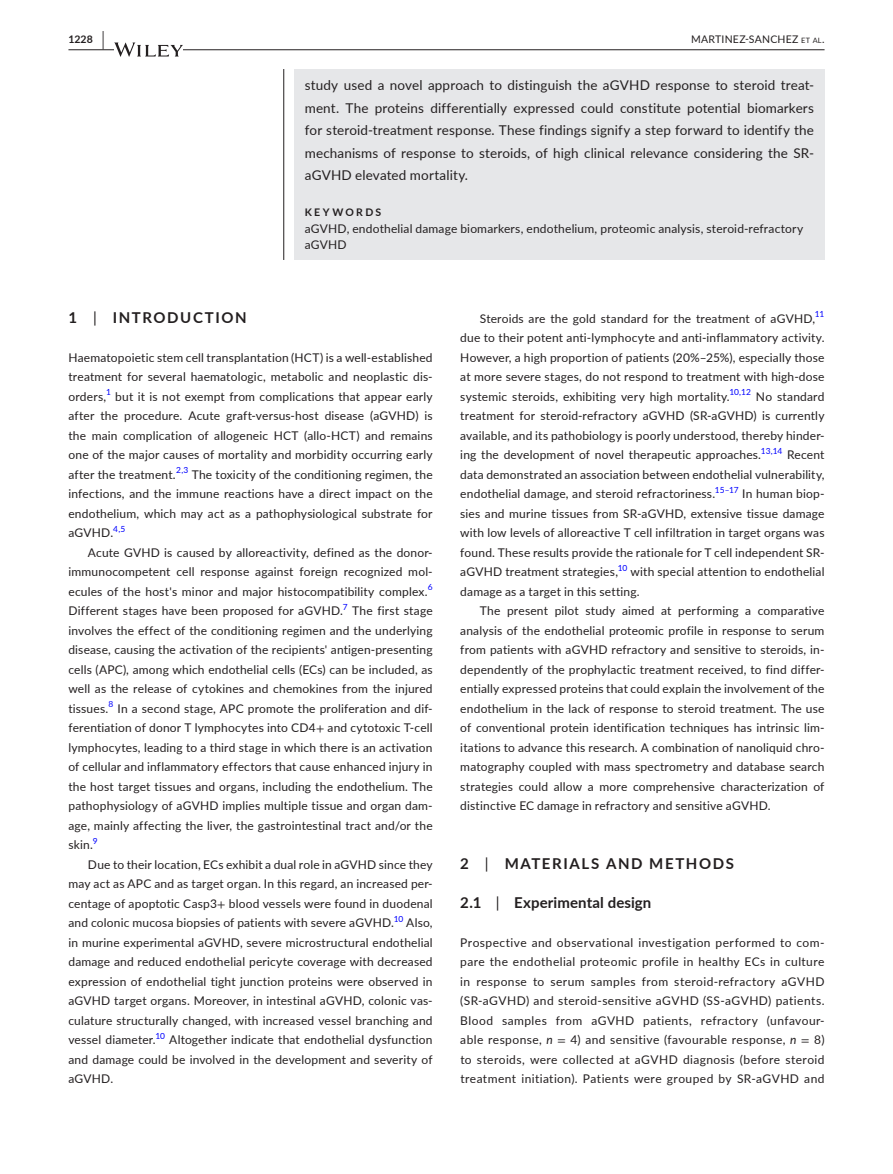
<style>
.page{position:relative;width:893px;height:1174px;background:#fff}
.page>*{position:absolute;margin:0;border:0;box-sizing:border-box;transform-origin:0 0}
.t1{font:700 15px "Lato";letter-spacing:.1em;color:#231f20}
.t2{font:700 15px "Lato";letter-spacing:.01em;color:#231f20}
.t3{font:13.5px/22.5px "Lato";letter-spacing:.01em;color:#231f20;text-align:justify}
.t4{font:12px/19.5px "Lato";letter-spacing:.015em;color:#231f20;text-align:justify}
.t5{font:10.5px "Lato";letter-spacing:.02em;color:#231f20}
.t6{font:700 10.5px "Lato";letter-spacing:.215em;color:#231f20}
.t7{font:8.4px "Lato";letter-spacing:-.01em;color:#00f}
.s1{font-size:19.5px}
.s2{font-size:7.35px}
.s3{font-weight:400}
.s4{font-family:"STIX"}
.s5{font-style:italic}
</style>
<div class="page">
<hr style="left:68px;top:49px;width:756px;height:1px;background:#231f20">
<svg style="left:114px;top:42px;width:69px;height:15px"></svg>
<div style="left:294px;top:69px;width:530px;height:191px;background:#e6e7e9"></div>
<hr style="left:283px;top:69px;width:1px;height:191px;background:#231f20">
<p class="t6" style="left:68px;top:31px;width:37px">1228 <span class="s1">|</span></p>
<p class="t5" style="left:691px;top:31px;width:135px">MARTINEZ--SANCHEZ <span class="s2">et al</span>.</p>
<p class="t3" style="left:305px;top:74px;width:511px">study used a novel approach to distinguish the aGVHD response to steroid treat&shy;ment. The proteins differentially expressed could constitute potential biomarkers for steroid-treatment response. These findings signify a step forward to identify the mechanisms of response to steroids, of high clinical relevance considering the SR&shy;aGVHD elevated mortality.</p>
<p class="t6" style="left:305px;top:205px;width:78px">KEYWORDS</p>
<p class="t4" style="left:305px;top:220px;width:500px;line-height:16.5px">aGVHD, endothelial damage biomarkers, endothelium, proteomic analysis, steroid-refractory aGVHD</p>
<p class="t1" style="left:68px;top:306px;width:180px">1 <span class="s3">|</span> INTRODUCTION</p>
<p class="t4" style="left:68px;top:347px;width:366px">Haematopoietic stem cell transplantation (HCT) is a well-established treatment for several haematologic, metabolic and neoplastic dis&shy;orders,<sup>1</sup> but it is not exempt from complications that appear early after the procedure. Acute graft-versus-host disease (aGVHD) is the main complication of allogeneic HCT (allo-HCT) and remains one of the major causes of mortality and morbidity occurring early after the treatment.<sup>2,3</sup> The toxicity of the conditioning regimen, the infections, and the immune reactions have a direct impact on the endothelium, which may act as a pathophysiological substrate for aGVHD.</p>
<p class="t7" style="left:113px;top:523px;width:14px">4,5</p>
<p class="t4" style="left:68px;top:542px;width:366px;text-indent:20px">Acute GVHD is caused by alloreactivity, defined as the donor&shy;immunocompetent cell response against foreign recognized mol&shy;ecules of the host's minor and major histocompatibility complex.</p>
<p class="t7" style="left:428px;top:581px;width:6px">6</p>
<p class="t4" style="left:68px;top:600px;width:276px">Different stages have been proposed for aGVHD.</p>
<p class="t7" style="left:343px;top:601px;width:6px">7</p>
<p class="t4" style="left:68px;top:600px;width:366px;text-indent:284px">The first stage involves the effect of the conditioning regimen and the underlying disease, causing the activation of the recipients' antigen-presenting cells (APC), among which endothelial cells (ECs) can be included, as well as the release of cytokines and chemokines from the injured tissues.</p>
<p class="t7" style="left:109px;top:698px;width:6px">8</p>
<p class="t4" style="left:68px;top:698px;width:366px;text-indent:49px">In a second stage, APC promote the proliferation and dif&shy;ferentiation of donor T lymphocytes into CD4<span class="s4">+</span> and cytotoxic T-cell lymphocytes, leading to a third stage in which there is an activation of cellular and inflammatory effectors that cause enhanced injury in the host target tissues and organs, including the endothelium. The pathophysiology of aGVHD implies multiple tissue and organ dam&shy;age, mainly affecting the liver, the gastrointestinal tract and/or the skin.</p>
<p class="t7" style="left:93px;top:835px;width:6px">9</p>
<p class="t4" style="left:68px;top:854px;width:366px;text-indent:20px">Due to their location, ECs exhibit a dual role in aGVHD since they may act as APC and as target organ. In this regard, an increased per&shy;centage of apoptotic Casp3<span class="s4">+</span> blood vessels were found in duodenal and colonic mucosa biopsies of patients with severe aGVHD.</p>
<p class="t7" style="left:394px;top:913px;width:11px">10</p>
<p class="t4" style="left:68px;top:912px;width:366px;text-indent:338px">Also, in murine experimental aGVHD, severe microstructural endothelial damage and reduced endothelial pericyte coverage with decreased expression of endothelial tight junction proteins were observed in aGVHD target organs. Moreover, in intestinal aGVHD, colonic vas&shy;culature structurally changed, with increased vessel branching and vessel diameter.<sup>10</sup> Altogether indicate that endothelial dysfunction and damage could be involved in the development and severity of aGVHD.</p>
<p class="t4" style="left:460px;top:308px;width:366px;text-indent:20px">Steroids are the gold standard for the treatment of aGVHD,<sup>11 </sup>due to their potent anti-lymphocyte and anti-inflammatory activity.<br>However, a high proportion of patients (20%–25%), especially those at more severe stages, do not respond to treatment with high-dose systemic steroids, exhibiting very high mortality.<sup>10,12</sup> No standard treatment for steroid-refractory aGVHD (SR-aGVHD) is currently available, and its pathobiology is poorly understood, thereby hinder&shy;ing the development of novel therapeutic approaches.<sup>13,14</sup> Recent data demonstrated an association between endothelial vulnerability, endothelial damage, and steroid refractoriness.</p>
<p class="t7" style="left:715px;top:484px;width:25px">15–17</p>
<p class="t4" style="left:460px;top:483px;width:366px;text-indent:282px">In human biop&shy;sies and murine tissues from SR-aGVHD, extensive tissue damage with low levels of alloreactive T cell infiltration in target organs was found. These results provide the rationale for T cell independent SR&shy;aGVHD treatment strategies,</p>
<p class="t7" style="left:618px;top:562px;width:11px">10</p>
<p class="t4" style="left:460px;top:561px;width:366px;text-indent:170px">with special attention to endothelial damage as a target in this setting.</p>
<p class="t4" style="left:460px;top:600px;width:366px;text-indent:20px">The present pilot study aimed at performing a comparative analysis of the endothelial proteomic profile in response to serum from patients with aGVHD refractory and sensitive to steroids, in&shy;dependently of the prophylactic treatment received, to find differ&shy;entially expressed proteins that could explain the involvement of the endothelium in the lack of response to steroid treatment. The use of conventional protein identification techniques has intrinsic lim&shy;itations to advance this research. A combination of nanoliquid chro&shy;matography coupled with mass spectrometry and database search strategies could allow a more comprehensive characterization of distinctive EC damage in refractory and sensitive aGVHD.</p>
<p class="t1" style="left:460px;top:852px;width:275px">2 <span class="s3">|</span> MATERIALS AND METHODS</p>
<p class="t2" style="left:460px;top:891px;width:193px">2.1 <span class="s3">|</span> Experimental design</p>
<p class="t4" style="left:460px;top:932px;width:366px">Prospective and observational investigation performed to com&shy;pare the endothelial proteomic profile in healthy ECs in culture in response to serum samples from steroid-refractory aGVHD (SR-aGVHD) and steroid-sensitive aGVHD (SS-aGVHD) patients.<br>Blood samples from aGVHD patients, refractory (unfavour&shy;able response, <span class="s5">n</span> <span class="s4">=</span> 4) and sensitive (favourable response, <span class="s5">n</span> <span class="s4">=</span> 8) to steroids, were collected at aGVHD diagnosis (before steroid treatment initiation). Patients were grouped by SR-aGVHD and</p>
</div>
